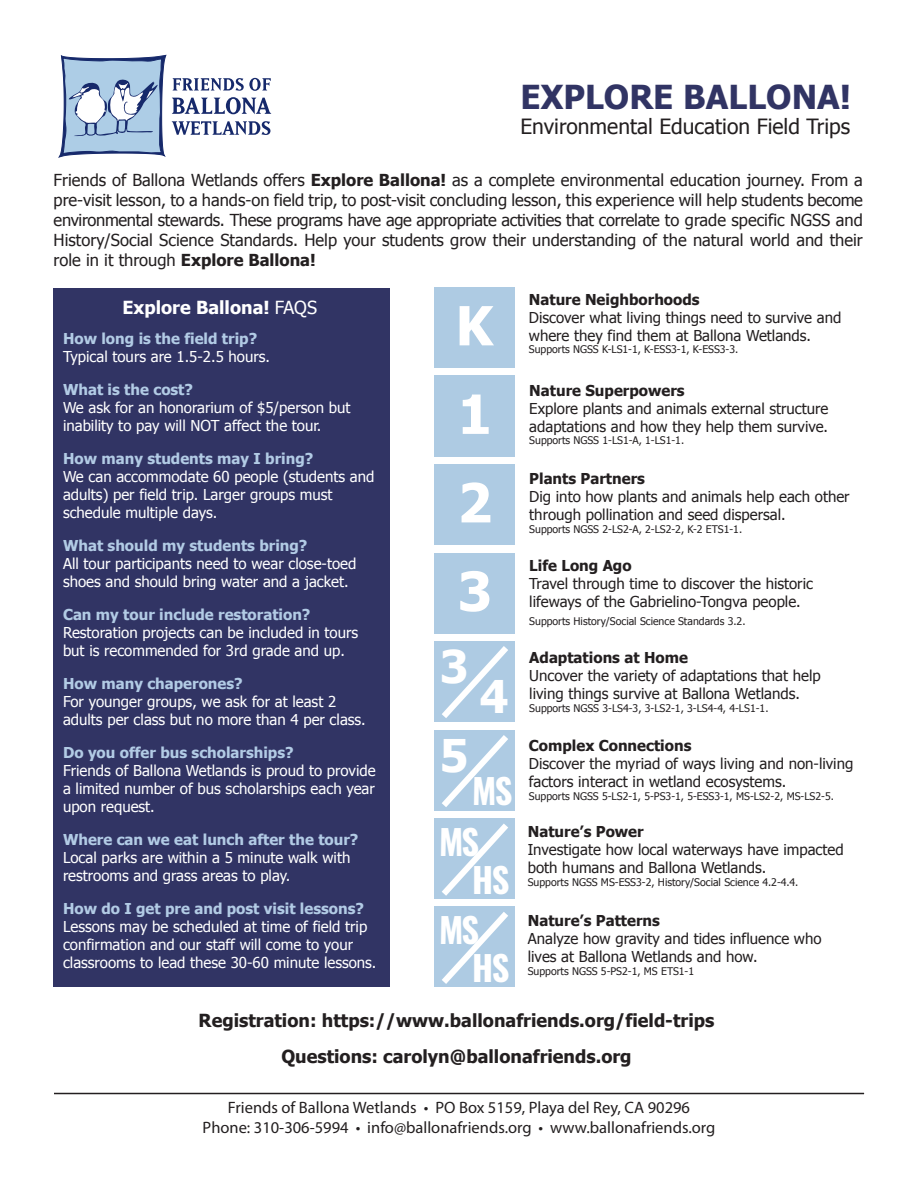
<style>
.page{position:relative;width:918px;height:1188px;background:#fff}
.page>*{position:absolute;margin:0;border:0;box-sizing:border-box;transform-origin:0 0}
.t1{font:700 54px/88.5px "Tahoma";color:#fff;text-align:justify}
.t2{font:700 45px "Tahoma";color:#fff}
.t3{font:700 34.5px "Oswald";letter-spacing:-.05em;color:#fff}
.t4{font:700 33px "Tahoma";color:#313464}
.t5{font:21px "Tahoma";color:#231f20}
.t6{font:700 18px/36px "Tahoma";color:#231f20;text-align:center}
.t7{font:700 18px "Tahoma";color:#fff}
.t8{font:16.5px/19.8px "Tahoma";color:#231f20;text-align:justify}
.t9{font:16.5px/19.8px "Myriad";color:#231f20;text-align:center}
.t10{font:15px/18px "Tahoma";color:#fff}
.t11{font:15px/18px "Tahoma";color:#231f20}
.t12{font:700 15px "Tahoma";color:#b2cbe5}
.t13{font:700 15px "Tahoma";color:#231f20}
.t14{font:10.5px "Tahoma";color:#231f20}
.s1{font-weight:700}
.s2{font-weight:400}
</style>
<div class="page">
<svg style="left:58px;top:54px;width:213px;height:104px"></svg>
<div style="left:54px;top:288px;width:336px;height:699px;background:#313464"></div>
<hr style="left:54px;top:1093px;width:810px;height:1px;background:#231f20">
<div style="left:434px;top:287px;width:81px;height:81px;background:#aecbe3"></div>
<div style="left:434px;top:376px;width:81px;height:81px;background:#aecbe3"></div>
<div style="left:434px;top:464px;width:81px;height:81px;background:#aecbe3"></div>
<div style="left:434px;top:553px;width:81px;height:81px;background:#aecbe3"></div>
<svg style="left:435px;top:641px;width:80px;height:346px;background:#b9d2e7"></svg>
<h3 class="t4" style="left:520px;top:74px;width:332px">EXPLORE BALLONA!</h3>
<h3 class="t5" style="left:520px;top:113px;width:331px">Environmental Education Field Trips</h3>
<p class="t8" style="left:54px;top:170px;width:811px">Friends of Ballona Wetlands offers <span class="s1">Explore Ballona!</span> as a complete environmental education journey. From a pre-visit lesson, to a hands-on field trip, to post-visit concluding lesson, this experience will help students become environmental stewards. These programs have age appropriate activities that correlate to grade specific NGSS and History/Social Science Standards. Help your students grow their understanding of the natural world and their role in it through <span class="s1">Explore Ballona!</span></p>
<p class="t7" style="left:122px;top:295px;width:196px">Explore Ballona! <span class="s2">FAQS</span></p>
<p class="t12" style="left:63px;top:328px;width:196px">How long is the field trip?</p>
<p class="t10" style="left:63px;top:347px;width:209px">Typical tours are 1.5-2.5 hours.</p>
<p class="t12" style="left:63px;top:379px;width:132px">What is the cost?</p>
<p class="t10" style="left:63px;top:398px;width:289px">We ask for an honorarium of $5/person but inability to pay will NOT affect the tour.</p>
<p class="t12" style="left:63px;top:448px;width:252px">How many students may I bring?</p>
<p class="t10" style="left:63px;top:467px;width:313px">We can accommodate 60 people (students and adults) per field trip. Larger groups must schedule multiple days.</p>
<p class="t12" style="left:63px;top:535px;width:246px">What should my students bring?</p>
<p class="t10" style="left:63px;top:554px;width:295px">All tour participants need to wear close-toed shoes and should bring water and a jacket.</p>
<p class="t12" style="left:63px;top:604px;width:249px">Can my tour include restoration?</p>
<p class="t10" style="left:63px;top:623px;width:297px">Restoration projects can be included in tours but is recommended for 3rd grade and up.</p>
<p class="t12" style="left:63px;top:673px;width:181px">How many chaperones?</p>
<p class="t10" style="left:63px;top:692px;width:304px">For younger groups, we ask for at least 2 adults per class but no more than 4 per class.</p>
<p class="t12" style="left:63px;top:742px;width:232px">Do you offer bus scholarships?</p>
<p class="t10" style="left:63px;top:761px;width:314px;text-align:justify">Friends of Ballona Wetlands is proud to provide a limited number of bus scholarships each year upon request.</p>
<p class="t12" style="left:63px;top:829px;width:297px">Where can we eat lunch after the tour?</p>
<p class="t10" style="left:63px;top:848px;width:289px">Local parks are within a 5 minute walk with restrooms and grass areas to play.</p>
<p class="t12" style="left:63px;top:898px;width:302px">How do I get pre and post visit lessons?</p>
<p class="t10" style="left:63px;top:917px;width:315px">Lessons may be scheduled at time of field trip confirmation and our staff will come to your classrooms to lead these 30-60 minute lessons.</p>
<p class="t13" style="left:529px;top:289px;width:172px">Nature Neighborhoods</p>
<p class="t11" style="left:529px;top:308px;width:314px">Discover what living things need to survive and where they find them at Ballona Wetlands.</p>
<h1 class="t1" style="left:456px;top:278px;width:39px">K</h1>
<p class="t14" style="left:529px;top:343px;width:211px">Supports NGSS K-LS1-1, K-ESS3-1, K-ESS3-3.</p>
<p class="t13" style="left:529px;top:380px;width:157px">Nature Superpowers</p>
<p class="t11" style="left:529px;top:398px;width:301px">Explore plants and animals external structure adaptations and how they help them survive.</p>
<p class="t14" style="left:529px;top:433px;width:156px">Supports NGSS 1-LS1-A, 1-LS1-1.</p>
<h1 class="t1" style="left:458px;top:367px;width:36px">1<br>2<br>3</h1>
<h2 class="t2" style="left:440px;top:635px;width:30px">3</h2>
<h2 class="t2" style="left:480px;top:665px;width:30px">4</h2>
<h2 class="t2" style="left:440px;top:724px;width:30px">5</h2>
<h3 class="t3" style="left:472px;top:773px;width:42px">MS</h3>
<p class="t13" style="left:529px;top:468px;width:117px">Plants Partners</p>
<p class="t11" style="left:529px;top:487px;width:322px">Dig into how plants and animals help each other through pollination and seed dispersal.</p>
<p class="t14" style="left:529px;top:522px;width:214px">Supports NGSS 2-LS2-A, 2-LS2-2, K-2 ETS1-1.</p>
<p class="t13" style="left:529px;top:555px;width:104px">Life Long Ago</p>
<p class="t11" style="left:529px;top:574px;width:285px">Travel through time to discover the historic lifeways of the Gabrielino-Tongva people.</p>
<p class="t14" style="left:529px;top:614px;width:218px">Supports History/Social Science Standards 3.2.</p>
<p class="t13" style="left:529px;top:647px;width:160px">Adaptations at Home</p>
<p class="t11" style="left:529px;top:666px;width:293px">Uncover the variety of adaptations that help living things survive at Ballona Wetlands.</p>
<p class="t14" style="left:529px;top:701px;width:241px">Supports NGSS 3-LS4-3, 3-LS2-1, 3-LS4-4, 4-LS1-1.</p>
<p class="t13" style="left:529px;top:735px;width:164px">Complex Connections</p>
<p class="t11" style="left:529px;top:754px;width:326px">Discover the myriad of ways living and non-living factors interact in wetland ecosystems.</p>
<p class="t14" style="left:529px;top:789px;width:307px">Supports NGSS 5-LS2-1, 5-PS3-1, 5-ESS3-1, MS-LS2-2, MS-LS2-5.</p>
<p class="t13" style="left:528px;top:821px;width:117px">Nature’s Power</p>
<p class="t11" style="left:528px;top:840px;width:317px">Investigate how local waterways have impacted both humans and Ballona Wetlands.</p>
<p class="t14" style="left:528px;top:875px;width:272px">Supports NGSS MS-ESS3-2, History/Social Science 4.2-4.4.</p>
<h3 class="t3" style="left:439px;top:823px;width:42px">MS</h3>
<h3 class="t3" style="left:472px;top:862px;width:39px">HS</h3>
<p class="t13" style="left:528px;top:910px;width:134px">Nature’s Patterns</p>
<p class="t11" style="left:528px;top:929px;width:295px">Analyze how gravity and tides influence who lives at Ballona Wetlands and how.</p>
<p class="t14" style="left:528px;top:964px;width:168px">Supports NGSS 5-PS2-1, MS ETS1-1</p>
<h3 class="t3" style="left:439px;top:912px;width:42px">MS</h3>
<h3 class="t3" style="left:472px;top:950px;width:39px">HS</h3>
<p class="t6" style="left:199px;top:1001px;width:517px">Registration: https://www.ballonafriends.org/field-trips<br>Questions: carolyn@ballonafriends.org</p>
<p class="t9" style="left:203px;top:1097px;width:514px">Friends of Ballona Wetlands • PO Box 5159, Playa del Rey, CA 90296<br>Phone: 310-306-5994 • info@ballonafriends.org • www.ballonafriends.org</p>
</div>
